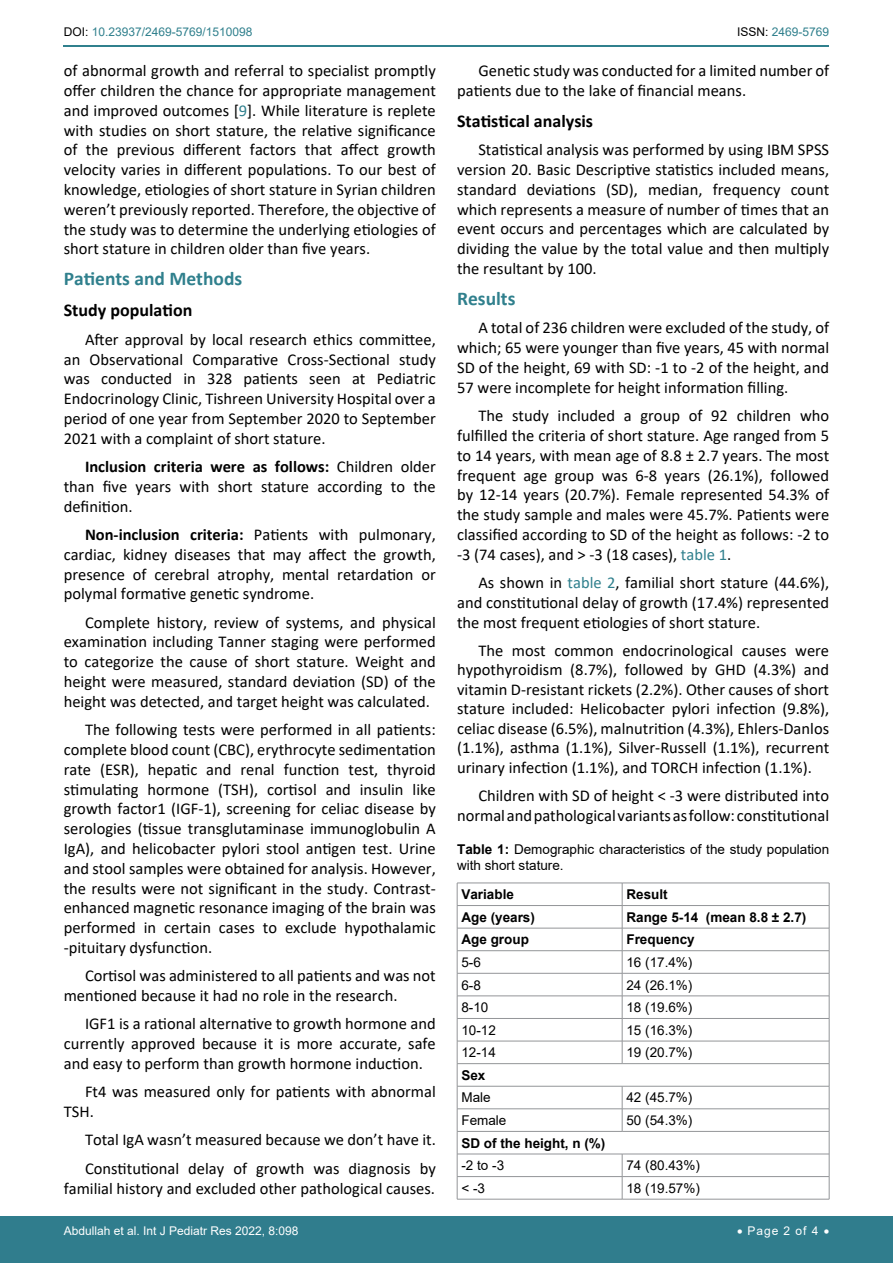
<style>
.page{position:relative;width:893px;height:1263px;background:#fff}
.page>*{position:absolute;margin:0;border:0;box-sizing:border-box;transform-origin:0 0}
.t1{font:700 19.5px "Calibri";color:#30808d}
.t2{font:700 18px "Calibri";color:#000}
.t3{font:16.5px/19.8px "Calibri";color:#000;text-align:justify}
.t4{font:13.5px/16.2px "Arial";color:#000}
.t5{font:700 13.5px "Arial";color:#000}
.t6{font:12px "Arial";color:#fff}
.t7{font:12px "Arial";color:#30808d}
.s1{color:#000}
.s2{color:#30808d}
.s3{font-weight:700}
</style>
<div class="page">
<hr style="left:64px;top:45px;width:765px;height:2px;background:#30808d">
<div style="left:0;top:1217px;width:893px;height:46px;background:#307d8d"></div>
<hr style="left:457px;top:883px;width:165px;height:1px;background:#939598">
<hr style="left:622px;top:883px;width:207px;height:1px;background:#939598">
<hr style="left:457px;top:905px;width:165px;height:1px;background:#939598">
<hr style="left:622px;top:905px;width:207px;height:1px;background:#939598">
<hr style="left:457px;top:928px;width:165px;height:1px;background:#939598">
<hr style="left:622px;top:928px;width:207px;height:1px;background:#939598">
<hr style="left:457px;top:950px;width:165px;height:1px;background:#939598">
<hr style="left:622px;top:950px;width:207px;height:1px;background:#939598">
<hr style="left:457px;top:973px;width:165px;height:1px;background:#939598">
<hr style="left:622px;top:973px;width:207px;height:1px;background:#939598">
<hr style="left:457px;top:996px;width:165px;height:1px;background:#939598">
<hr style="left:622px;top:996px;width:207px;height:1px;background:#939598">
<hr style="left:457px;top:1018px;width:165px;height:1px;background:#939598">
<hr style="left:622px;top:1018px;width:207px;height:1px;background:#939598">
<hr style="left:457px;top:1041px;width:165px;height:1px;background:#939598">
<hr style="left:622px;top:1041px;width:207px;height:1px;background:#939598">
<svg style="left:622px;top:883px;width:1px;height:180px"></svg>
<hr style="left:457px;top:1063px;width:165px;height:1px;background:#939598">
<hr style="left:622px;top:1063px;width:207px;height:1px;background:#939598">
<hr style="left:457px;top:1086px;width:165px;height:1px;background:#939598">
<hr style="left:622px;top:1086px;width:207px;height:1px;background:#939598">
<hr style="left:457px;top:1108px;width:165px;height:1px;background:#939598">
<hr style="left:622px;top:1108px;width:207px;height:1px;background:#939598">
<svg style="left:622px;top:1086px;width:1px;height:45px"></svg>
<hr style="left:457px;top:1131px;width:165px;height:1px;background:#939598">
<hr style="left:622px;top:1131px;width:207px;height:1px;background:#939598">
<hr style="left:457px;top:1154px;width:165px;height:1px;background:#939598">
<hr style="left:622px;top:1154px;width:207px;height:1px;background:#939598">
<hr style="left:457px;top:1176px;width:165px;height:1px;background:#939598">
<svg style="left:457px;top:883px;width:1px;height:316px"></svg>
<hr style="left:622px;top:1176px;width:207px;height:1px;background:#939598">
<svg style="left:622px;top:1154px;width:1px;height:45px"></svg>
<svg style="left:829px;top:883px;width:1px;height:316px"></svg>
<hr style="left:457px;top:1199px;width:165px;height:1px;background:#939598">
<hr style="left:622px;top:1199px;width:207px;height:1px;background:#939598">
<p class="t7" style="left:64px;top:24px;width:190px"><span class="s1">DOI:</span> 10.23937/2469-5769/1510098</p>
<p class="t7" style="left:737px;top:24px;width:94px"><span class="s1">ISSN:</span> 2469-5769</p>
<p class="t3" style="left:64px;top:60px;width:374px">of abnormal growth and referral to specialist promptly offer children the chance for appropriate management and improved outcomes [<span class="s2">9</span>]. While literature is replete with studies on short stature, the relative significance of the previous different factors that affect growth velocity varies in different populations. To our best of knowledge, etiologies of short stature in Syrian children weren’t previously reported. Therefore, the objective of the study was to determine the underlying etiologies of short stature in children older than five years.</p>
<p class="t1" style="left:64px;top:265px;width:180px">Patients and Methods</p>
<p class="t2" style="left:64px;top:298px;width:130px">Study population</p>
<p class="t3" style="left:64px;top:329px;width:374px;text-indent:21px">After approval by local research ethics committee, an Observational Comparative Cross-Sectional study was conducted in 328 patients seen at Pediatric Endocrinology Clinic, Tishreen University Hospital over a period of one year from September 2020 to September 2021 with a complaint of short stature.</p>
<p class="t3" style="left:64px;top:456px;width:374px;text-indent:21px"><span class="s3">Inclusion criteria were as follows:</span> Children older than five years with short stature according to the definition.</p>
<p class="t3" style="left:64px;top:524px;width:374px;text-indent:21px"><span class="s3">Non-inclusion criteria:</span> Patients with pulmonary, cardiac, kidney diseases that may affect the growth, presence of cerebral atrophy, mental retardation or polymal formative genetic syndrome.</p>
<p class="t3" style="left:64px;top:612px;width:374px;text-indent:21px">Complete history, review of systems, and physical examination including Tanner staging were performed to categorize the cause of short stature. Weight and height were measured, standard deviation (SD) of the height was detected, and target height was calculated.</p>
<p class="t3" style="left:64px;top:719px;width:374px;text-indent:21px">The following tests were performed in all patients: complete blood count (CBC), erythrocyte sedimentation rate (ESR), hepatic and renal function test, thyroid stimulating hormone (TSH), cortisol and insulin like growth factor1 (IGF-1), screening for celiac disease by serologies (tissue transglutaminase immunoglobulin A IgA), and helicobacter pylori stool antigen test. Urine and stool samples were obtained for analysis. However, the results were not significant in the study. Contrast&shy;enhanced magnetic resonance imaging of the brain was performed in certain cases to exclude hypothalamic -pituitary dysfunction.</p>
<p class="t3" style="left:64px;top:965px;width:374px;text-indent:21px">Cortisol was administered to all patients and was not mentioned because it had no role in the research.</p>
<p class="t3" style="left:64px;top:1013px;width:374px;text-indent:21px">IGF1 is a rational alternative to growth hormone and currently approved because it is more accurate, safe and easy to perform than growth hormone induction.</p>
<p class="t3" style="left:64px;top:1081px;width:374px;text-indent:21px">Ft4 was measured only for patients with abnormal<br>TSH.</p>
<p class="t3" style="left:85px;top:1125px;width:352px;line-height:28.3px">Total IgA wasn’t measured because we don’t have it.<br>Constitutional delay of growth was diagnosis by</p>
<p class="t3" style="left:64px;top:1178px;width:373px">familial history and excluded other pathological causes.</p>
<p class="t3" style="left:457px;top:60px;width:374px;text-indent:21px">Genetic study was conducted for a limited number of patients due to the lake of financial means.</p>
<p class="t2" style="left:457px;top:108px;width:138px">Statistical analysis</p>
<p class="t3" style="left:457px;top:139px;width:374px;text-indent:21px">Statistical analysis was performed by using IBM SPSS version 20. Basic Descriptive statistics included means, standard deviations (SD), median, frequency count which represents a measure of number of times that an event occurs and percentages which are calculated by dividing the value by the total value and then multiply the resultant by 100.</p>
<p class="t1" style="left:457px;top:285px;width:60px">Results</p>
<p class="t3" style="left:457px;top:318px;width:374px;text-indent:21px">A total of 236 children were excluded of the study, of which; 65 were younger than five years, 45 with normal SD of the height, 69 with SD: -1 to -2 of the height, and 57 were incomplete for height information filling.</p>
<p class="t3" style="left:457px;top:405px;width:374px;text-indent:21px">The study included a group of 92 children who fulfilled the criteria of short stature. Age ranged from 5 to 14 years, with mean age of 8.8 ± 2.7 years. The most frequent age group was 6-8 years (26.1%), followed by 12-14 years (20.7%). Female represented 54.3% of the study sample and males were 45.7%. Patients were classified according to SD of the height as follows: -2 to -3 (74 cases), and &gt; -3 (18 cases), <span class="s2">table 1</span>.</p>
<p class="t3" style="left:457px;top:572px;width:374px;text-indent:21px">As shown in <span class="s2">table 2</span>, familial short stature (44.6%), and constitutional delay of growth (17.4%) represented the most frequent etiologies of short stature.</p>
<p class="t3" style="left:457px;top:640px;width:374px;text-indent:21px">The most common endocrinological causes were hypothyroidism (8.7%), followed by GHD (4.3%) and vitamin D-resistant rickets (2.2%). Other causes of short stature included: Helicobacter pylori infection (9.8%), celiac disease (6.5%), malnutrition (4.3%), Ehlers-Danlos (1.1%), asthma (1.1%), Silver-Russell (1.1%), recurrent urinary infection (1.1%), and TORCH infection (1.1%).</p>
<p class="t3" style="left:457px;top:785px;width:374px;text-align:right">Children with SD of height &lt; -3 were distributed into normal and pathological variants as follow: constitutional</p>
<p class="t4" style="left:457px;top:841px;width:374px"><span class="s3">Table 1:</span> Demographic characteristics of the study population with short stature.</p>
<p class="t5" style="left:461px;top:885px;width:54px">Variable</p>
<p class="t5" style="left:626px;top:885px;width:43px">Result</p>
<p class="t5" style="left:461px;top:907px;width:75px">Age (years)</p>
<p class="t5" style="left:626px;top:907px;width:181px">Range 5-14 (mean 8.8 ± 2.7)</p>
<p class="t5" style="left:461px;top:930px;width:69px">Age group</p>
<p class="t5" style="left:626px;top:930px;width:70px">Frequency</p>
<p class="t4" style="left:461px;top:954px;width:21px">5-6</p>
<p class="t4" style="left:626px;top:954px;width:68px">16 (17.4%)</p>
<p class="t4" style="left:461px;top:976px;width:21px">6-8</p>
<p class="t4" style="left:626px;top:976px;width:68px">24 (26.1%)</p>
<p class="t4" style="left:461px;top:999px;width:29px">8-10</p>
<p class="t4" style="left:626px;top:999px;width:68px">18 (19.6%)</p>
<p class="t4" style="left:461px;top:1022px;width:36px">10-12</p>
<p class="t4" style="left:626px;top:1022px;width:68px">15 (16.3%)</p>
<p class="t4" style="left:461px;top:1044px;width:36px">12-14</p>
<p class="t4" style="left:626px;top:1044px;width:68px">19 (20.7%)</p>
<p class="t5" style="left:461px;top:1065px;width:26px">Sex</p>
<p class="t4" style="left:461px;top:1089px;width:31px">Male</p>
<p class="t4" style="left:626px;top:1089px;width:68px">42 (45.7%)</p>
<p class="t4" style="left:461px;top:1112px;width:47px">Female</p>
<p class="t4" style="left:626px;top:1112px;width:68px">50 (54.3%)</p>
<p class="t5" style="left:461px;top:1133px;width:146px">SD of the height, n (%)</p>
<p class="t4" style="left:461px;top:1157px;width:44px">-2 to -3</p>
<p class="t4" style="left:626px;top:1157px;width:75px">74 (80.43%)</p>
<p class="t4" style="left:461px;top:1180px;width:25px">&lt; -3</p>
<p class="t4" style="left:626px;top:1180px;width:75px">18 (19.57%)</p>
<p class="t6" style="left:64px;top:1223px;width:236px">Abdullah et al. Int J Pediatr Res 2022, 8:098</p>
<p class="t6" style="left:737px;top:1223px;width:94px">• Page 2 of 4 •</p>
</div>
